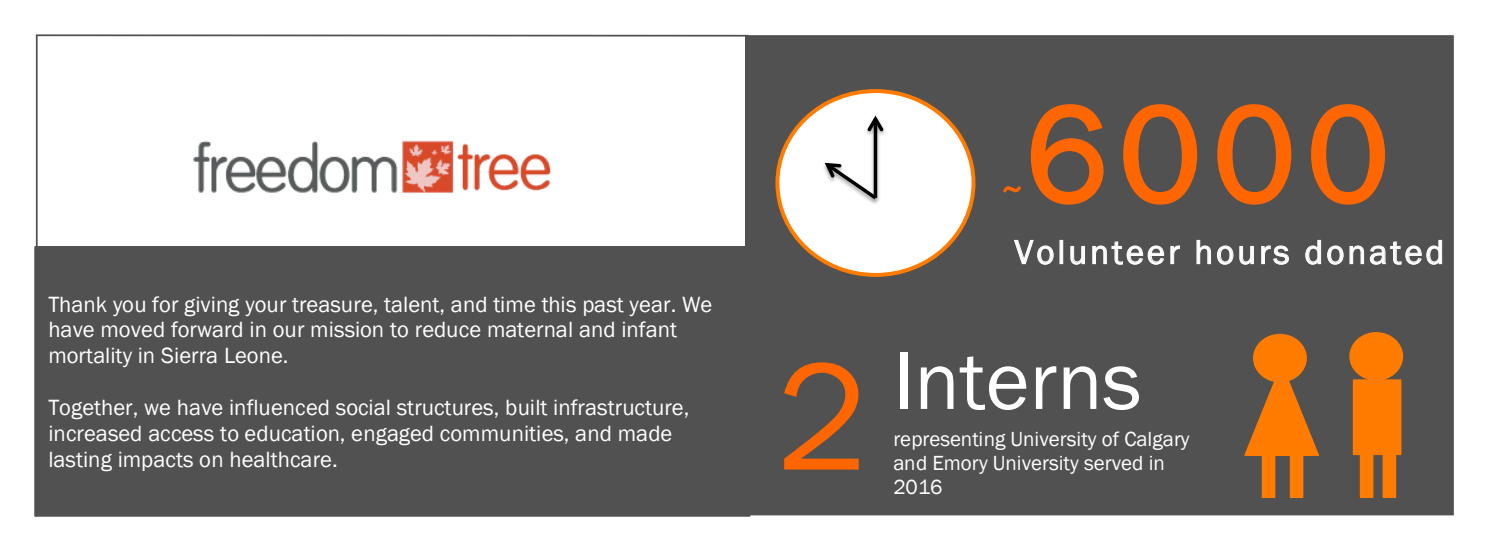
<style>
.page{position:relative;width:1489px;height:551px;background:#fff}
.page>*{position:absolute;margin:0;border:0;box-sizing:border-box;transform-origin:0 0}
.t1{font:139.83px "Franklin Gothic";color:#f60}
.t2{font:84px "Franklin Gothic";color:#fff}
.t3{font:34.82px "Franklin Gothic";letter-spacing:.085em;color:#fff}
.t4{font:34.82px "Franklin Gothic";color:#f60}
.t5{font:22.75px/25.9px "Franklin Gothic";color:#fff}
.t6{font:21px/24px "Franklin Gothic";color:#fff}
.s1{font-size:157.5px;color:#f60}
</style>
<div class="page">
<div style="left:35px;top:247px;width:714px;height:269px;background:#515151"></div>
<img style="left:193px;top:140px;width:358px;height:53px">
<hr style="left:36px;top:35px;width:2px;height:481px;background:#515151">
<hr style="left:36px;top:34px;width:712px;height:3px;background:#515151">
<div style="left:745px;top:36px;width:707px;height:478px;background:#515151"></div>
<div style="left:777px;top:91px;width:196px;height:184px;background:#fff;border-radius:50%"></div>
<div style="left:775px;top:89px;width:200px;height:188px;border:4px solid #ff7c00;border-radius:50%"></div>
<img style="left:866px;top:127px;width:19px;height:18px">
<svg style="left:873px;top:131px;width:4px;height:14px"></svg>
<svg style="left:867px;top:115px;width:16px;height:16px"></svg>
<img style="left:872px;top:145px;width:8px;height:59px">
<svg style="left:824px;top:160px;width:56px;height:43px"></svg>
<img style="left:1053px;top:73px;width:401px;height:229px">
<svg style="left:1003px;top:186px;width:18px;height:7px"></svg>
<svg style="left:1030px;top:102px;width:75px;height:104px"></svg>
<svg style="left:1121px;top:102px;width:77px;height:104px"></svg>
<svg style="left:1215px;top:102px;width:77px;height:104px"></svg>
<svg style="left:1309px;top:102px;width:77px;height:104px"></svg>
<svg style="left:1014px;top:239px;width:39px;height:26px"></svg>
<div style="left:1059px;top:240px;width:4px;height:24px;border:1px solid #fff"></div>
<svg style="left:1070px;top:245px;width:15px;height:20px"></svg>
<svg style="left:1091px;top:241px;width:73px;height:24px"></svg>
<svg style="left:1170px;top:245px;width:10px;height:19px"></svg>
<svg style="left:1196px;top:239px;width:58px;height:26px"></svg>
<svg style="left:1260px;top:245px;width:29px;height:20px"></svg>
<svg style="left:1304px;top:239px;width:138px;height:26px"></svg>
<img style="left:763px;top:514px;width:179px;height:2px">
<div style="left:1253px;top:334px;width:52px;height:47px;background:#ff7c00;border-radius:50%"></div>
<div style="left:1252px;top:334px;width:54px;height:48px;border:1px solid #ff7c00;border-radius:50%"></div>
<div style="left:1349px;top:332px;width:53px;height:48px;background:#ff7c00;border-radius:50%"></div>
<div style="left:1349px;top:332px;width:53px;height:48px;border:1px solid #ff7c00;border-radius:50%"></div>
<svg style="left:1244px;top:360px;width:75px;height:97px"></svg>
<div style="left:1262px;top:455px;width:12px;height:42px;background:#ff7c00"></div>
<div style="left:1261px;top:454px;width:14px;height:44px;border:1px solid #ff7c00"></div>
<div style="left:1290px;top:455px;width:12px;height:42px;background:#ff7c00"></div>
<div style="left:1289px;top:454px;width:14px;height:44px;border:1px solid #ff7c00"></div>
<div style="left:1353px;top:380px;width:47px;height:74px;background:#ff7c00"></div>
<div style="left:1352px;top:379px;width:49px;height:76px;border:1px solid #ff7c00"></div>
<div style="left:1360px;top:455px;width:12px;height:42px;background:#ff7c00"></div>
<div style="left:1359px;top:454px;width:14px;height:44px;border:1px solid #ff7c00"></div>
<div style="left:1382px;top:455px;width:13px;height:42px;background:#ff7c00"></div>
<div style="left:1382px;top:454px;width:13px;height:44px;border:1px solid #ff7c00"></div>
<p class="t5" style="left:48px;top:291px;width:665px">Thank you for giving your treasure, talent, and time this past year. We have moved forward in our mission to reduce maternal and infant mortality in Sierra Leone.</p>
<p class="t5" style="left:48px;top:394px;width:642px">Together, we have influenced social structures, built infrastructure, increased access to education, engaged communities, and made lasting impacts on healthcare.</p>
<p class="t1" style="left:1025px;top:68px;width:365px">6000</p>
<p class="t3" style="left:1014px;top:230px;width:431px">Volunteer hours donated</p>
<p class="t4" style="left:1001px;top:168px;width:22px">~</p>
<p class="t2" style="left:776px;top:329px;width:367px"><span class="s1">2</span> Interns</p>
<p class="t6" style="left:893px;top:428px;width:297px">representing University of Calgary and Emory University served in<br>2016</p>
</div>
